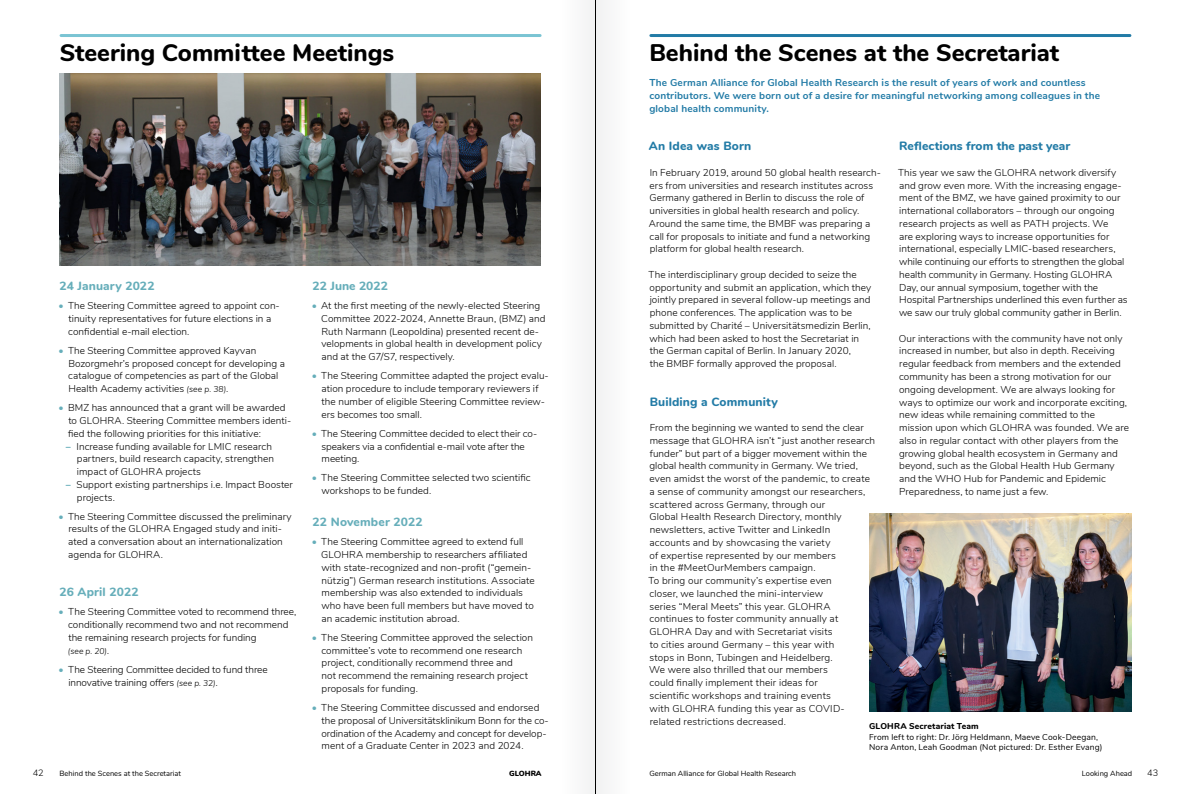
<style>
.page{position:relative;width:1191px;height:794px;background:#fff}
.page>*{position:absolute;margin:0;border:0;box-sizing:border-box;transform-origin:0 0}
.A_Head_sub{font:800 24px "Nunito";color:#000}
.Subline{font:800 12px "Nunito";letter-spacing:.01em;color:#66aeba}
.Subline-2{font:800 12px "Nunito";letter-spacing:.01em;color:#227ba6}
.Body_Text{font:800 12px "Nunito";color:#227ba6}
.Bullet_list{font:800 12px "Nunito";color:#66aeba}
.Body_Text-2{font:300 10px/12.8px "Nunito";letter-spacing:.005em;color:#000}
.Bullet_list-2{font:300 10px/12.8px "Nunito";color:#000}
.Body_Bold{font:700 10px/12.8px "Nunito";letter-spacing:.015em;color:#227ba6}
.t1{font:300 9.2px "Nunito";color:#000}
.Bildunterzeile{font:8.5px/10.6px "Nunito";letter-spacing:.015em;color:#000}
.Bildunterzeile-2{font:800 8.5px "Nunito";letter-spacing:.02em;color:#000}
.Bullet_list-3{font:italic 300 8.5px "Nunito";color:#000}
.rubriktitel{font:7.5px "Nunito";color:#000}
.t2{font:900 7.5px "Nunito";color:#000}
.s1{color:#66aeba}
.s2{font-style:italic;font-size:8.5px}
.s3{font-weight:800;color:#66aeba}
.s4{font-size:10px}
.s5{font-style:italic}
</style>
<div class="page">
<hr style="left:651px;top:34px;width:479px;height:3px;background:#227ba6">
<hr style="left:61px;top:34px;width:479px;height:3px;background:#7ac4d3">
<img style="left:60px;top:73px;width:481px;height:192px">
<img style="left:869px;top:513px;width:262px;height:198px">
<div style="left:595px;top:0;width:34px;height:794px;background:#f7f7f7"></div>
<div style="left:561px;top:0;width:34px;height:794px;background:#f8f8f8"></div>
<p class="A_Head_sub" style="left:60px;top:35px;width:336px">Steering Committee Meetings</p>
<p class="Subline" style="left:59px;top:277px;width:97px">24 January 2022</p>
<p class="Bullet_list-2" style="left:68px;top:299px;width:213px;text-indent:-10px"><span class="s1">•</span> The Steering Committee agreed to appoint con&shy;tinuity representatives for future elections in a confidential e-mail election.</p>
<p class="Bullet_list-2" style="left:68px;top:343px;width:218px;text-indent:-10px"><span class="s1">•</span> The Steering Committee approved Kayvan Bozorgmehr’s proposed concept for developing a catalogue of competencies as part of the Global Health Academy activities <span class="s2">(see p. 38)</span>.</p>
<p class="Bullet_list-2" style="left:68px;top:401px;width:225px;text-indent:-10px"><span class="s1">•</span> BMZ has announced that a grant will be awarded to GLOHRA. Steering Committee members identi&shy;fied the following priorities for this initiative:</p>
<p class="Bullet_list-2" style="left:77px;top:439px;width:198px;text-indent:-11px"><span class="s3">–</span> Increase funding available for LMIC research partners, build research capacity, strengthen impact of GLOHRA projects</p>
<p class="Bullet_list-2" style="left:77px;top:477px;width:217px;text-indent:-11px"><span class="s3">–</span> Support existing partnerships i.e. Impact Booster projects.</p>
<p class="Bullet_list-2" style="left:68px;top:509px;width:225px;text-indent:-10px"><span class="s1">•</span> The Steering Committee discussed the preliminary results of the GLOHRA Engaged study and initi&shy;ated a conversation about an internationalization agenda for GLOHRA.</p>
<p class="Subline" style="left:59px;top:583px;width:81px">26 April 2022</p>
<p class="Bullet_list-2" style="left:68px;top:605px;width:230px;text-indent:-10px"><span class="s1">•</span> The Steering Committee voted to recommend three, conditionally recommend two and not recommend the remaining research projects for funding</p>
<p class="Bullet_list-3" style="left:68px;top:644px;width:43px">(see p. 20)<span class="s4">.</span></p>
<p class="Bullet_list-2" style="left:68px;top:662px;width:201px;text-indent:-10px"><span class="s1">•</span> The Steering Committee decided to fund three innovative training offers <span class="s2">(see p. 32)</span><span class="s5">.</span></p>
<p class="Bullet_list" style="left:312px;top:277px;width:77px">22 June 2022</p>
<p class="Bullet_list-2" style="left:321px;top:299px;width:226px;text-indent:-10px"><span class="s1">•</span> At the first meeting of the newly-elected Steering Committee 2022-2024, Annette Braun, (BMZ) and Ruth Narmann (Leopoldina) presented recent de&shy;velopments in global health in development policy and at the G7/S7, respectively.</p>
<p class="Bullet_list-2" style="left:321px;top:369px;width:229px;text-indent:-10px"><span class="s1">•</span> The Steering Committee adapted the project evalu&shy;ation procedure to include temporary reviewers if the number of eligible Steering Committee review&shy;ers becomes too small.</p>
<p class="Bullet_list-2" style="left:321px;top:426px;width:216px;text-indent:-10px"><span class="s1">•</span> The Steering Committee decided to elect their co&shy;speakers via a confidential e-mail vote after the meeting.</p>
<p class="Bullet_list-2" style="left:321px;top:471px;width:211px;text-indent:-10px"><span class="s1">•</span> The Steering Committee selected two scientific workshops to be funded.</p>
<p class="Subline" style="left:312px;top:513px;width:112px">22 November 2022</p>
<p class="Bullet_list-2" style="left:321px;top:535px;width:215px;text-indent:-10px"><span class="s1">•</span> The Steering Committee agreed to extend full GLOHRA membership to researchers affiliated with state-recognized and non-profit (“gemein&shy;nützig”) German research institutions. Associate membership was also extended to individuals who have been full members but have moved to an academic institution abroad.</p>
<p class="Bullet_list-2" style="left:321px;top:630px;width:213px;text-indent:-10px"><span class="s1">•</span> The Steering Committee approved the selection committee’s vote to recommend one research project, conditionally recommend three and<br>not recommend the remaining research project proposals for funding.</p>
<p class="Bullet_list-2" style="left:321px;top:700px;width:229px;text-indent:-10px"><span class="s1">•</span> The Steering Committee discussed and endorsed the proposal of Universitätsklinikum Bonn for the co&shy;ordination of the Academy and concept for develop&shy;ment of a Graduate Center in 2023 and 2024.</p>
<p class="A_Head_sub" style="left:649px;top:35px;width:411px">Behind the Scenes at the Secretariat</p>
<p class="Body_Bold" style="left:649px;top:76px;width:452px">The German Alliance for Global Health Research is the result of years of work and countless contributors. We were born out of a desire for meaningful networking among colleagues in the global health community.</p>
<p class="Subline-2" style="left:649px;top:137px;width:104px">An Idea was Born</p>
<p class="Body_Text-2" style="left:649px;top:165px;width:234px">In February 2019, around 50 global health research&shy;ers from universities and research institutes across Germany gathered in Berlin to discuss the role of universities in global health research and policy.<br>Around the same time, the BMBF was preparing a call for proposals to initiate and fund a networking platform for global health research.</p>
<p class="Body_Text-2" style="left:648px;top:267px;width:224px">The interdisciplinary group decided to seize the opportunity and submit an application, which they jointly prepared in several follow-up meetings and phone conferences. The application was to be submitted by Charité – Universitätsmedizin Berlin, which had been asked to host the Secretariat in the German capital of Berlin. In January 2020,<br>the BMBF formally approved the proposal.</p>
<p class="Subline-2" style="left:649px;top:392px;width:130px">Building a Community</p>
<p class="Body_Text-2" style="left:648px;top:420px;width:228px">From the beginning we wanted to send the clear message that GLOHRA isn’t “just another research funder” but part of a bigger movement within the global health community in Germany. We tried, even amidst the worst of the pandemic, to create a sense of community amongst our researchers, scattered across Germany, through our<br>Global Health Research Directory, monthly newsletters, active Twitter and LinkedIn<br>accounts and by showcasing the variety<br>of expertise represented by our members<br>in the #MeetOurMembers campaign.<br>To bring our community’s expertise even<br>closer, we launched the mini-interview<br>series “Meral Meets” this year. GLOHRA continues to foster community annually at GLOHRA Day and with Secretariat visits<br>to cities around Germany – this year with<br>stops in Bonn, Tubingen and Heidelberg.<br>We were also thrilled that our members<br>could finally implement their ideas for<br>scientific workshops and training events<br>with GLOHRA funding this year as COVID&shy;related restrictions decreased.</p>
<p class="Body_Text" style="left:899px;top:137px;width:173px">Reflections from the past year</p>
<p class="Body_Text-2" style="left:898px;top:165px;width:231px">This year we saw the GLOHRA network diversify and grow even more. With the increasing engage&shy;ment of the BMZ, we have gained proximity to our international collaborators – through our ongoing research projects as well as PATH projects. We<br>are exploring ways to increase opportunities for international, especially LMIC-based researchers, while continuing our efforts to strengthen the global health community in Germany. Hosting GLOHRA Day, our annual symposium, together with the Hospital Partnerships underlined this even further as we saw our truly global community gather in Berlin.</p>
<p class="Body_Text-2" style="left:899px;top:331px;width:232px">Our interactions with the community have not only increased in number, but also in depth. Receiving regular feedback from members and the extended community has been a strong motivation for our ongoing development. We are always looking for ways to optimize our work and incorporate exciting, new ideas while remaining committed to the mission upon which GLOHRA was founded. We are also in regular contact with other players from the growing global health ecosystem in Germany and beyond, such as the Global Health Hub Germany and the WHO Hub for Pandemic and Epidemic Preparedness, to name just a few.</p>
<p class="Bildunterzeile-2" style="left:869px;top:719px;width:111px">GLOHRA Secretariat Team</p>
<p class="Bildunterzeile" style="left:869px;top:730px;width:235px">From left to right: Dr. Jörg Heldmann, Maeve Cook-Deegan,<br>Nora Anton, Leah Goodman (Not pictured: Dr. Esther Evang)</p>
<p class="t1" style="left:33px;top:765px;width:13px">42</p>
<p class="rubriktitel" style="left:60px;top:767px;width:123px">Behind the Scenes at the Secretariat</p>
<p class="t2" style="left:509px;top:767px;width:34px">GLOHRA</p>
<p class="rubriktitel" style="left:649px;top:767px;width:148px">German Alliance for Global Health Research</p>
<p class="rubriktitel" style="left:1081px;top:767px;width:52px">Looking Ahead</p>
<p class="t1" style="left:1147px;top:765px;width:13px">43</p>
</div>
